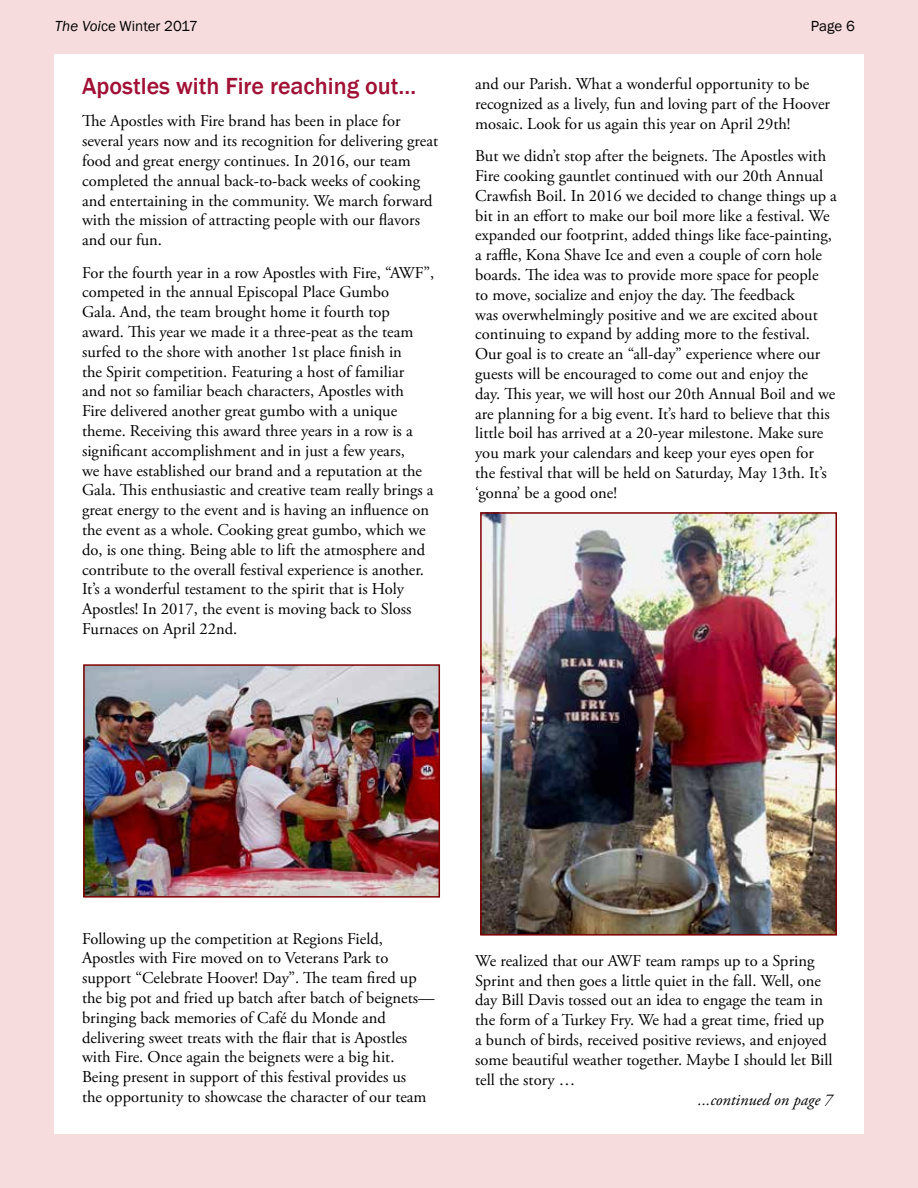
<style>
.page{position:relative;width:918px;height:1188px;background:#f6dcdd}
.page>*{position:absolute;margin:0;border:0;box-sizing:border-box;transform-origin:0 0}
.t1{font:500 24px "Franklin Gothic";color:#a11135}
.t2{font:16.5px/19.8px "Adobe Garamond Pro";color:#000}
.t3{font:italic 16.5px "Adobe Garamond Pro";color:#000}
.t4{font:15px "Franklin Gothic";color:#000}
.s1{font-style:italic}
</style>
<div class="page">
<div style="left:54px;top:54px;width:810px;height:1080px;background:#fff"></div>
<img style="left:483px;top:515px;width:351px;height:418px">
<div style="left:480px;top:512px;width:357px;height:424px;border:2px solid #800000"></div>
<img style="left:86px;top:667px;width:351px;height:228px">
<div style="left:83px;top:664px;width:357px;height:234px;border:2px solid #800000"></div>
<p class="t4" style="left:55px;top:17px;width:144px"><span class="s1">The Voi</span>ce Winter 2017</p>
<p class="t4" style="left:811px;top:17px;width:45px">Page 6</p>
<h1 class="t1" style="left:82px;top:71px;width:336px">Apostles with Fire reaching out…</h1>
<p class="t2" style="left:82px;top:112px;width:357px">The Apostles with Fire brand has been in place for several years now and its recognition for delivering great food and great energy continues. In 2016, our team completed the annual back-to-back weeks of cooking and entertaining in the community. We march forward with the mission of attracting people with our flavors and our fun.</p>
<p class="t2" style="left:82px;top:263px;width:354px">For the fourth year in a row Apostles with Fire, “AWF”, competed in the annual Episcopal Place Gumbo<br>Gala. And, the team brought home it fourth top award. This year we made it a three-peat as the team surfed to the shore with another 1st place finish in<br>the Spirit competition. Featuring a host of familiar<br>and not so familiar beach characters, Apostles with<br>Fire delivered another great gumbo with a unique theme. Receiving this award three years in a row is a significant accomplishment and in just a few years,<br>we have established our brand and a reputation at the Gala. This enthusiastic and creative team really brings a great energy to the event and is having an influence on the event as a whole. Cooking great gumbo, which we do, is one thing. Being able to lift the atmosphere and contribute to the overall festival experience is another.<br>It’s a wonderful testament to the spirit that is Holy Apostles! In 2017, the event is moving back to Sloss Furnaces on April 22nd.</p>
<p class="t2" style="left:475px;top:75px;width:356px">and our Parish. What a wonderful opportunity to be recognized as a lively, fun and loving part of the Hoover mosaic. Look for us again this year on April 29th!</p>
<p class="t2" style="left:475px;top:147px;width:363px">But we didn’t stop after the beignets. The Apostles with Fire cooking gauntlet continued with our 20th Annual Crawfish Boil. In 2016 we decided to change things up a bit in an effort to make our boil more like a festival. We expanded our footprint, added things like face-painting, a raffle, Kona Shave Ice and even a couple of corn hole boards. The idea was to provide more space for people<br>to move, socialize and enjoy the day. The feedback<br>was overwhelmingly positive and we are excited about continuing to expand by adding more to the festival.<br>Our goal is to create an “all-day” experience where our guests will be encouraged to come out and enjoy the day. This year, we will host our 20th Annual Boil and we are planning for a big event. It’s hard to believe that this little boil has arrived at a 20-year milestone. Make sure you mark your calendars and keep your eyes open for the festival that will be held on Saturday, May 13th. It’s ‘gonna’ be a good one!</p>
<p class="t2" style="left:82px;top:929px;width:354px">Following up the competition at Regions Field, Apostles with Fire moved on to Veterans Park to support “Celebrate Hoover! Day”. The team fired up the big pot and fried up batch after batch of beignets— bringing back memories of Café du Monde and delivering sweet treats with the flair that is Apostles with Fire. Once again the beignets were a big hit.<br>Being present in support of this festival provides us<br>the opportunity to showcase the character of our team</p>
<p class="t2" style="left:475px;top:951px;width:359px">We realized that our AWF team ramps up to a Spring Sprint and then goes a little quiet in the fall. Well, one day Bill Davis tossed out an idea to engage the team in the form of a Turkey Fry. We had a great time, fried up a bunch of birds, received positive reviews, and enjoyed some beautiful weather together. Maybe I should let Bill tell the story …</p>
<p class="t3" style="left:698px;top:1090px;width:136px">...continued on page 7</p>
</div>
